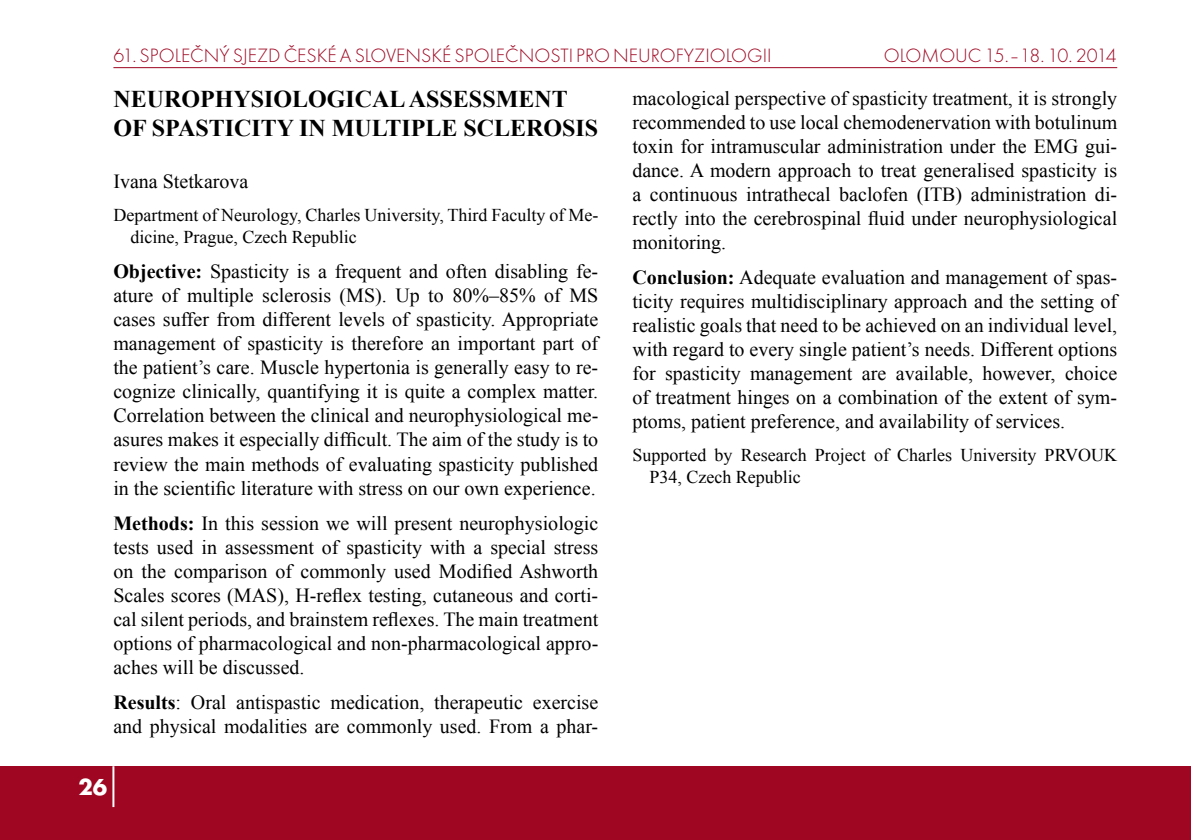
<style>
.page{position:relative;width:1191px;height:840px;background:#fff}
.page>*{position:absolute;margin:0;border:0;box-sizing:border-box;transform-origin:0 0}
.t1{font:700 24px/28.8px "Times New Roman";color:#000}
.t2{font:700 24px "Futura TOT";color:#fff}
.t3{font:20px/24px "Times New Roman";color:#000;text-align:justify}
.t4{font:20px "Futura TOT Ligh";color:#9e0621}
.t5{font:20px "Futura TOT Ligh";letter-spacing:-.02em;color:#9e0621}
.t6{font:18px/21.6px "Times New Roman";color:#000}
.s1{font-weight:700}
</style>
<div class="page">
<div style="left:0;top:765px;width:1191px;height:74px;background:#9e0621"></div>
<hr style="left:113px;top:67px;width:1004px;height:1px;background:#9e0621">
<hr style="left:112px;top:765px;width:2px;height:41px;background:#fff">
<p class="t4" style="left:113px;top:44px;width:659px">61. SPOLEČNÝ SJEZD ČESKÉ A SLOVENSKÉ SPOLEČNOSTI PRO NEUROFYZIOLOGII</p>
<p class="t5" style="left:884px;top:44px;width:234px">OLOMOUC 15.–18. 10. 2014</p>
<p class="t1" style="left:113px;top:84px;width:486px">NEUROPHYSIOLOGICAL ASSESSMENT<br>OF SPASTICITY IN MULTIPLE SCLEROSIS</p>
<p class="t3" style="left:113px;top:169px;width:136px">Ivana Stetkarova</p>
<p class="t6" style="left:130px;top:204px;width:469px;text-indent:-17px">Department of Neurology, Charles University, Third Faculty of Me&shy;dicine, Prague, Czech Republic</p>
<p class="t3" style="left:113px;top:259px;width:486px"><span class="s1">Objective:</span> Spasticity is a frequent and often disabling fe&shy;ature of multiple sclerosis (MS). Up to 80%–85% of MS cases suffer from different levels of spasticity. Appropriate management of spasticity is therefore an important part of the patient’s care. Muscle hypertonia is generally easy to re&shy;cognize clinically, quantifying it is quite a complex matter.<br>Correlation between the clinical and neurophysiological me&shy;asures makes it especially difficult. The aim of the study is to review the main methods of evaluating spasticity published in the scientific literature with stress on our own experience.</p>
<p class="t3" style="left:113px;top:510px;width:486px"><span class="s1">Methods:</span> In this session we will present neurophysiologic tests used in assessment of spasticity with a special stress on the comparison of commonly used Modified Ashworth Scales scores (MAS), H-reflex testing, cutaneous and corti&shy;cal silent periods, and brainstem reflexes. The main treatment options of pharmacological and non-pharmacological appro&shy;aches will be discussed.</p>
<p class="t3" style="left:113px;top:690px;width:486px"><span class="s1">Results</span>: Oral antispastic medication, therapeutic exercise and physical modalities are commonly used. From a phar-</p>
<p class="t2" style="left:78px;top:771px;width:30px">26</p>
<p class="t3" style="left:632px;top:86px;width:486px">macological perspective of spasticity treatment, it is strongly recommended to use local chemodenervation with botulinum toxin for intramuscular administration under the EMG gui&shy;dance. A modern approach to treat generalised spasticity is a continuous intrathecal baclofen (ITB) administration di&shy;rectly into the cerebrospinal fluid under neurophysiological monitoring.</p>
<p class="t3" style="left:632px;top:265px;width:486px"><span class="s1">Conclusion:</span> Adequate evaluation and management of spas&shy;ticity requires multidisciplinary approach and the setting of realistic goals that need to be achieved on an individual level, with regard to every single patient’s needs. Different options for spasticity management are available, however, choice of treatment hinges on a combination of the extent of sym&shy;ptoms, patient preference, and availability of services.</p>
<p class="t6" style="left:649px;top:444px;width:469px;text-indent:-17px">Supported by Research Project of Charles University PRVOUK<br>P34, Czech Republic</p>
</div>
